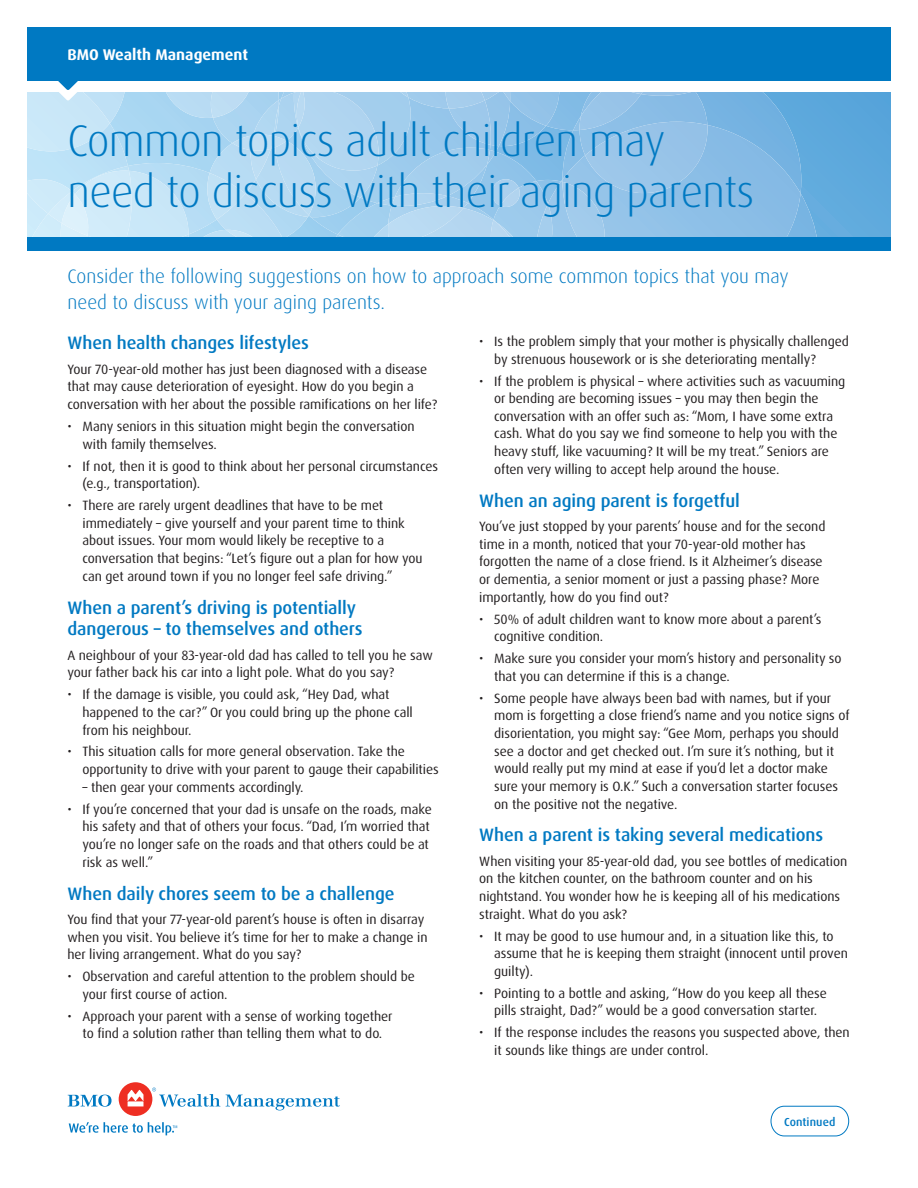
<style>
.page{position:relative;width:918px;height:1188px;background:#fff}
.page>*{position:absolute;margin:0;border:0;box-sizing:border-box;transform-origin:0 0}
.t1{font:300 44.25px/51px "Dax Pro";letter-spacing:-.015em;color:#0079c2}
.t2{font:300 19.5px/25.5px "Dax Pro";color:#0079c2}
.t3{font:500 18px/21.6px "Dax Pro";letter-spacing:-.005em;color:#0079c2}
.t4{font:700 15.6px "Dax Pro";color:#fff}
.t5{font:13.5px/17.7px "Dax Pro";letter-spacing:-.005em;color:#231f20}
.t6{font:500 11.55px "Dax Pro";letter-spacing:.01em;color:#0079c2}
</style>
<div class="page">
<div style="left:818px;top:92px;width:73px;height:146px;background:#5da8dc"></div>
<div style="left:27px;top:238px;width:864px;height:13px;background:#0079c2"></div>
<div style="left:27px;top:27px;width:864px;height:54px;background:#0079c2"></div>
<svg style="left:27px;top:81px;width:791px;height:157px"></svg>
<svg style="left:771px;top:1106px;width:78px;height:30px"></svg>
<svg style="left:68px;top:1095px;width:44px;height:12px"></svg>
<div style="left:119px;top:1082px;width:33px;height:34px;background:#ee2e22;border-radius:50%"></div>
<svg style="left:226px;top:1095px;width:114px;height:15px"></svg>
<svg style="left:128px;top:1090px;width:15px;height:16px"></svg>
<svg style="left:152px;top:1087px;width:68px;height:20px"></svg>
<svg style="left:69px;top:1122px;width:108px;height:13px"></svg>
<p class="t4" style="left:68px;top:45px;width:182px">BMO Wealth Management</p>
<h1 class="t1" style="left:68px;top:115px;width:689px">Common topics adult children may need to discuss with their aging parents</h1>
<p class="t2" style="left:68px;top:264px;width:723px">Consider the following suggestions on how to approach some common topics that you may need to discuss with your aging parents.</p>
<h2 class="t3" style="left:68px;top:333px;width:243px">When health changes lifestyles</h2>
<p class="t5" style="left:68px;top:360px;width:371px">Your 70-year-old mother has just been diagnosed with a disease that may cause deterioration of eyesight. How do you begin a conversation with her about the possible ramifications on her life?</p>
<p class="t5" style="left:82px;top:418px;width:334px;text-indent:-15px">• Many seniors in this situation might begin the conversation with family themselves.</p>
<p class="t5" style="left:82px;top:457px;width:357px;text-indent:-15px">• If not, then it is good to think about her personal circumstances (e.g., transportation).</p>
<p class="t5" style="left:82px;top:497px;width:342px;text-indent:-15px">• There are rarely urgent deadlines that have to be met immediately – give yourself and your parent time to think about issues. Your mom would likely be receptive to a conversation that begins: “Let’s figure out a plan for how you can get around town if you no longer feel safe driving.”</p>
<h2 class="t3" style="left:68px;top:597px;width:297px">When a parent’s driving is potentially dangerous – to themselves and others</h2>
<p class="t5" style="left:68px;top:646px;width:367px">A neighbour of your 83-year-old dad has called to tell you he saw your father back his car into a light pole. What do you say?</p>
<p class="t5" style="left:82px;top:686px;width:332px;text-indent:-15px">• If the damage is visible, you could ask, “Hey Dad, what happened to the car?” Or you could bring up the phone call from his neighbour.</p>
<p class="t5" style="left:82px;top:743px;width:358px;text-indent:-15px">• This situation calls for more general observation. Take the opportunity to drive with your parent to gauge their capabilities</p>
<p class="t5" style="left:82px;top:778px;width:222px">– then gear your comments accordingly.</p>
<p class="t5" style="left:82px;top:800px;width:351px;text-indent:-15px">• If you’re concerned that your dad is unsafe on the roads, make his safety and that of others your focus. “Dad, I’m worried that you’re no longer safe on the roads and that others could be at risk as well.”</p>
<h2 class="t3" style="left:68px;top:883px;width:329px">When daily chores seem to be a challenge</h2>
<p class="t5" style="left:68px;top:910px;width:362px">You find that your 77-year-old parent’s house is often in disarray when you visit. You believe it’s time for her to make a change in her living arrangement. What do you say?</p>
<p class="t5" style="left:82px;top:968px;width:334px;text-indent:-15px">• Observation and careful attention to the problem should be your first course of action.</p>
<p class="t5" style="left:68px;top:1007px;width:327px;text-align:center">• Approach your parent with a sense of working together to find a solution rather than telling them what to do.</p>
<p class="t5" style="left:494px;top:333px;width:356px;text-indent:-15px">• Is the problem simply that your mother is physically challenged by strenuous housework or is she deteriorating mentally?</p>
<p class="t5" style="left:494px;top:372px;width:353px;text-indent:-15px">• If the problem is physical – where activities such as vacuuming or bending are becoming issues – you may then begin the conversation with an offer such as: “Mom, I have some extra cash. What do you say we find someone to help you with the heavy stuff, like vacuuming? It will be my treat.” Seniors are often very willing to accept help around the house.</p>
<h2 class="t3" style="left:479px;top:490px;width:262px">When an aging parent is forgetful</h2>
<p class="t5" style="left:479px;top:518px;width:348px">You’ve just stopped by your parents’ house and for the second time in a month, noticed that your 70-year-old mother has forgotten the name of a close friend. Is it Alzheimer’s disease or dementia, a senior moment or just a passing phase? More importantly, how do you find out?</p>
<p class="t5" style="left:494px;top:610px;width:329px;text-indent:-15px">• 50% of adult children want to know more about a parent’s cognitive condition.</p>
<p class="t5" style="left:494px;top:650px;width:349px;text-indent:-15px">• Make sure you consider your mom’s history and personality so that you can determine if this is a change.</p>
<p class="t5" style="left:494px;top:689px;width:357px;text-indent:-15px">• Some people have always been bad with names, but if your mom is forgetting a close friend’s name and you notice signs of disorientation, you might say: “Gee Mom, perhaps you should see a doctor and get checked out. I’m sure it’s nothing, but it would really put my mind at ease if you’d let a doctor make sure your memory is O.K.” Such a conversation starter focuses on the positive not the negative.</p>
<h2 class="t3" style="left:479px;top:824px;width:345px">When a parent is taking several medications</h2>
<p class="t5" style="left:479px;top:852px;width:370px">When visiting your 85-year-old dad, you see bottles of medication on the kitchen counter, on the bathroom counter and on his nightstand. You wonder how he is keeping all of his medications straight. What do you ask?</p>
<p class="t5" style="left:494px;top:927px;width:355px;text-indent:-15px">• It may be good to use humour and, in a situation like this, to assume that he is keeping them straight (innocent until proven guilty).</p>
<p class="t5" style="left:479px;top:984px;width:349px;text-align:center">• Pointing to a bottle and asking, “How do you keep all these pills straight, Dad?” would be a good conversation starter.</p>
<p class="t5" style="left:494px;top:1024px;width:357px;text-indent:-15px">• If the response includes the reasons you suspected above, then it sounds like things are under control.</p>
<p class="t6" style="left:784px;top:1114px;width:53px">Continued</p>
</div>
